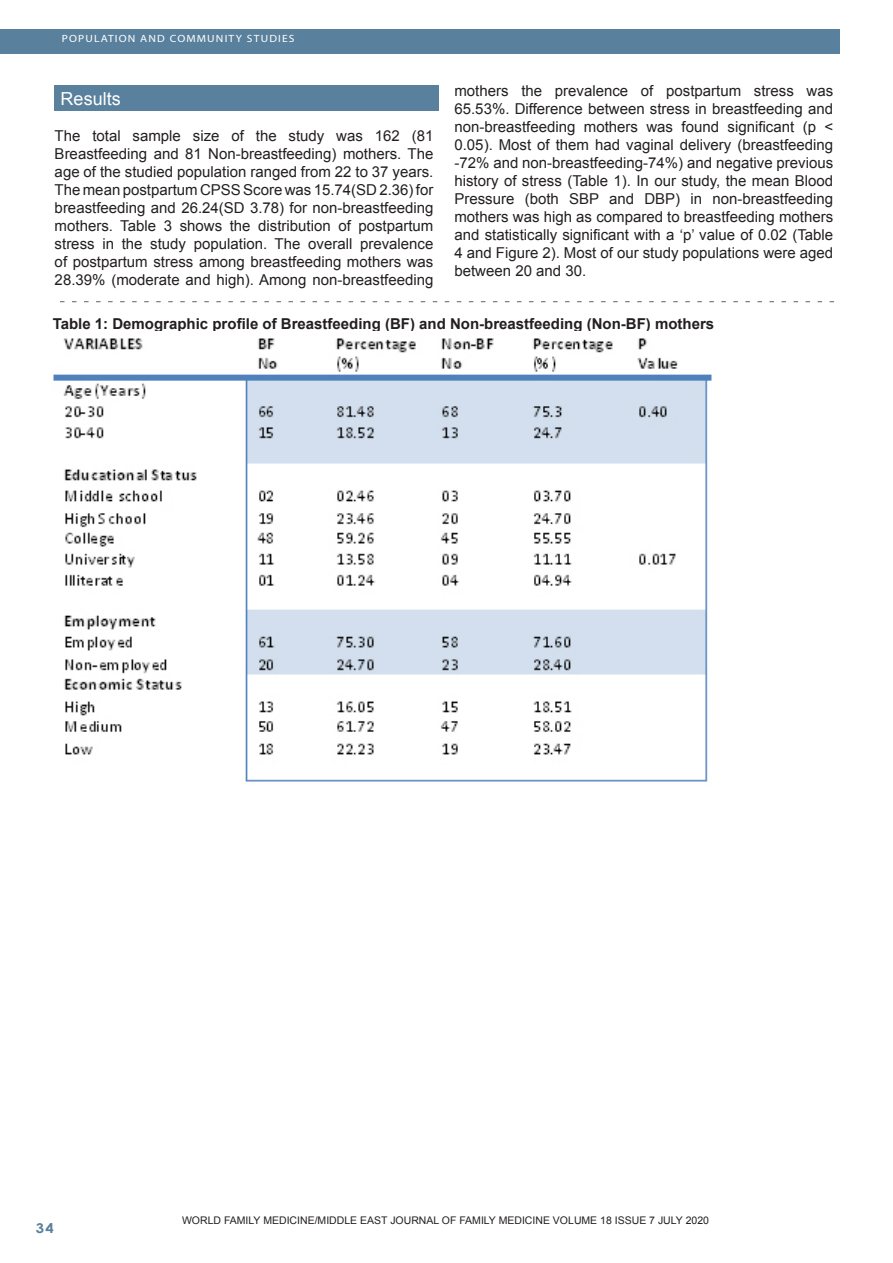
<style>
.page{position:relative;width:893px;height:1263px;background:#fff}
.page>*{position:absolute;margin:0;border:0;box-sizing:border-box;transform-origin:0 0}
.Footnote_Text{font:18px "Arial";color:#fff}
.Footnote_Text-2{font:15px/18px "Arial";color:#231f20;text-align:justify}
.Footnote_Text-3{font:700 15px "Arial";color:#231f20}
.t1{font:700 13.5px "Century Gothic";color:#59809c;scale:1.1 1}
.Footnote_Text-4{font:10.5px "Arial";color:#231f20}
.t2{font:10.5px "Myriad";letter-spacing:.1em;color:#fff;scale:1.1 1}
</style>
<div class="page">
<div style="left:0;top:30px;width:840px;height:24px;background:#59809c"></div>
<div style="left:55px;top:85px;width:384px;height:26px;background:#59809c"></div>
<svg style="left:60px;top:301px;width:774px;height:1px"></svg>
<img style="left:53px;top:338px;width:659px;height:444px">
<p class="t2" style="left:62px;top:34px;width:213px">POPULATION AND COMMUNITY STUDIES</p>
<p class="Footnote_Text" style="left:61px;top:86px;width:62px">Results</p>
<p class="Footnote_Text-2" style="left:55px;top:126px;width:380px">The total sample size of the study was 162 (81<br>Breastfeeding and 81 Non-breastfeeding) mothers. The age of the studied population ranged from 22 to 37 years.<br>The mean postpartum CPSS Score was 15.74(SD 2.36) for breastfeeding and 26.24(SD 3.78) for non-breastfeeding mothers. Table 3 shows the distribution of postpartum stress in the study population. The overall prevalence of postpartum stress among breastfeeding mothers was 28.39% (moderate and high). Among non-breastfeeding</p>
<p class="Footnote_Text-2" style="left:454px;top:82px;width:380px">mothers the prevalence of postpartum stress was 65.53%. Difference between stress in breastfeeding and non-breastfeeding mothers was found significant (p &lt; 0.05). Most of them had vaginal delivery (breastfeeding -72% and non-breastfeeding-74%) and negative previous history of stress (Table 1). In our study, the mean Blood Pressure (both SBP and DBP) in non-breastfeeding mothers was high as compared to breastfeeding mothers and statistically significant with a ‘p’ value of 0.02 (Table 4 and Figure 2). Most of our study populations were aged between 20 and 30.</p>
<p class="Footnote_Text-3" style="left:53px;top:314px;width:663px">Table 1: Demographic profile of Breastfeeding (BF) and Non-breastfeeding (Non-BF) mothers</p>
<p class="t1" style="left:36px;top:1217px;width:18px">34</p>
<p class="Footnote_Text-4" style="left:182px;top:1214px;width:528px">WORLD FAMILY MEDICINE/MIDDLE EAST JOURNAL OF FAMILY MEDICINE VOLUME 18 ISSUE 7 JULY 2020</p>
</div>
